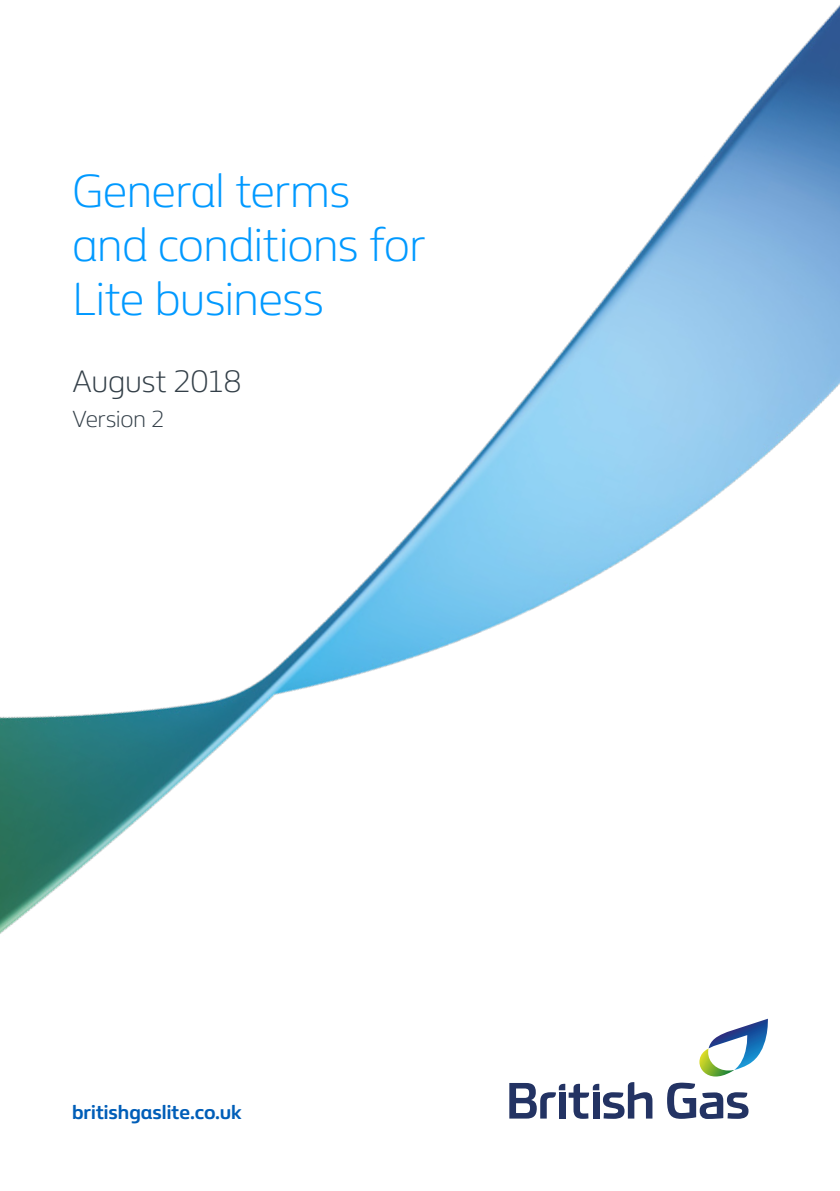
<style>
.page{position:relative;width:840px;height:1191px;background:#fff}
.page>*{position:absolute;margin:0;border:0;box-sizing:border-box;transform-origin:0 0}
.Cover_Title{font:300 48px/54px "BG Flame";letter-spacing:-.02em;color:#09f}
.Cover_Date{font:300 32px "BG Flame";letter-spacing:-.03em;color:#333f48}
.Cover_Issue{font:300 24px "BG Flame";letter-spacing:-.02em;color:#333f48}
.Cover_Web_Address{font:700 20px "BG Flame";letter-spacing:-.005em;color:#005eb8}
</style>
<div class="page">
<img style="left:0;top:5px;width:839px;height:1114px">
<p class="Cover_Title" style="left:72px;top:162px;width:355px">General terms and conditions for<br>Lite business</p>
<p class="Cover_Date" style="left:72px;top:360px;width:171px">August 2018</p>
<p class="Cover_Issue" style="left:72px;top:403px;width:94px">Version 2</p>
<p class="Cover_Web_Address" style="left:72px;top:1098px;width:171px">britishgaslite.co.uk</p>
</div>
